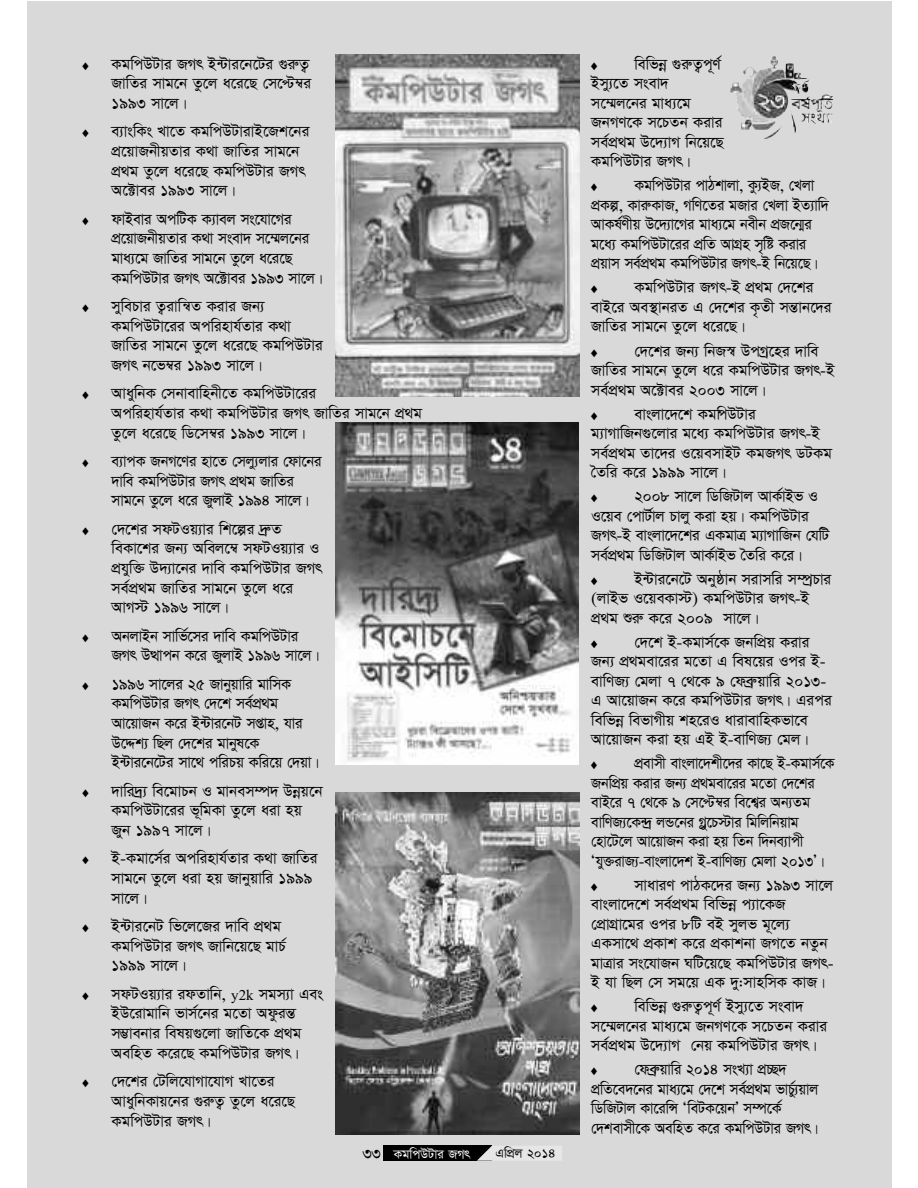
<style>
.page{position:relative;width:918px;height:1188px;background:#fff}
.page>*{position:absolute;margin:0;border:0;box-sizing:border-box;transform-origin:0 0}
.t1{font:18px/19.6px "Sutonny MJ";color:#000}
.t2{font:18px/19.5px "Sutonny MJ";color:#000;scale:.96 1}
.t3{font:18px/19.5px "Sutonny MJ";color:#000;scale:.95 1}
.t4{font:15px "Sutonny MJ";color:#fff}
.t5{font:15px "Sutonny MJ";color:#000}
.s1{font-family:"Times New Roman";font-size:15px}
.s2{font-size:18px;color:#000}
</style>
<div class="page">
<div style="left:28px;top:1px;width:864px;height:1187px;background:#d9d9d9"></div>
<div style="left:384px;top:1146px;width:108px;height:15px;background:#000"></div>
<svg style="left:477px;top:1146px;width:85px;height:15px"></svg>
<img style="left:336px;top:54px;width:243px;height:342px">
<img style="left:336px;top:423px;width:243px;height:342px">
<img style="left:336px;top:792px;width:243px;height:342px">
<img style="left:736px;top:56px;width:73px;height:47px">
<p class="t1" style="left:112px;top:55px;width:201px;text-align:justify;text-indent:-29px">◻ KGWCDUVI RMR B›UVI‡B‡UI ¸IÆZ¡ RVWZI MVG‡B ZZ‡J A‡I‡Q †M‡Þ¤^I 1993 MV‡J|</p>
<p class="t1" style="left:112px;top:122px;width:199px;text-indent:-29px">◻ E¨VSWKS LV‡Z KGWCDUVIVB‡RK‡BI<br>CÖ‡QVRBXQZVI K_V RVWZI MVG‡B<br>CÖ_G ZZ‡J A‡I‡Q KGWCDUVI RMR<br>A‡±VEI 1993 MV‡J|</p>
<p class="t1" style="left:112px;top:210px;width:213px;text-indent:-29px">◻ DVBEVI ACWUK K¨VEJ MS‡HV‡MI<br>C‡ÖQVRBXQZVI K_V MSEV` M‡¤§J‡BI<br>GVA¨‡G RVWZI MVG‡B Z‡ZJ A‡I‡Q<br>KGWCDUVI RMR A‡±VEI 1993 MV‡J|</p>
<p class="t1" style="left:112px;top:297px;width:213px;text-indent:-29px">◻ MYWEPVI Z¡IVWŠ^Z KIVI RB¨<br>KGWCDUV‡II ACWINVH©ZVI K_V<br>RVWZI MVG‡B ZZ‡J A‡I‡Q KGWCDUVI<br>RMR B‡F¤^I 1993 MV‡J|</p>
<p class="t1" style="left:112px;top:385px;width:312px;text-indent:-29px">◻ AVAWYBK †MBVEVWNBX‡Z KGWCDUV‡II<br>ACWINVH©ZVI K_V KGWCDUVI RMR RVWZI MVG‡B CÖ_G<br>ZZ‡J A‡I‡Q WW‡M¤^I 1993 MV‡J|</p>
<p class="t1" style="left:112px;top:452px;width:212px;text-indent:-29px">◻ E¨VCK RBM‡YI NV‡Z †MJ¨YJVI †DV‡BI `VWE KGWCDUVI RMR C_ÖG RVWZI<br>MVG‡B Z‡ZJ A‡I RJY VB 1994 MV‡J|</p>
<p class="t1" style="left:112px;top:520px;width:212px;text-indent:-29px">◻ †`‡KI MDUIQ¨VI WK‡ÍI `ªÆZ<br>WEKV‡KI RB¨ AWEJ‡¤^ MDUIQ¨VI I<br>CÖHYW³ D`¨V‡BI `VWE KGWCDUVI RMR<br>ME©CÖ_G RVWZI MVG‡B ZZ‡J A‡I<br>AVM÷ 1996 MV‡J|</p>
<p class="t1" style="left:112px;top:627px;width:209px;text-indent:-29px">◻ ABJVBB MVWF‡© MI `VWE KGWCDUVI<br>RMR DÌVCB K‡I RJY VB 1996 MV‡J|</p>
<p class="t1" style="left:112px;top:675px;width:209px;text-indent:-29px">◻ 1996 MV‡JI 25 RVBQY VWI GVWMK<br>KGWCDUVI RMR †`‡K MEC© _ÖG<br>AV‡QVRB K‡I B›UVI‡BU MßVN, HVI<br>D‡ÏK¨ WQJ †`‡KI GVBLY ‡K<br>B›UVI‡B‡UI MV‡_ CWIPQ KWI‡Q †`QV|</p>
<p class="t1" style="left:112px;top:782px;width:212px;text-indent:-29px">◻ `VWI`ª¨ WE‡GVPB I GVBEM¤Ú` DBŒQ‡B<br>KGWCDUV‡II F~WGKV ZZ‡J AIV NQ<br>RYB 1997 MV‡J|</p>
<p class="t1" style="left:112px;top:850px;width:208px;text-indent:-29px">◻ B-KGV‡M©I ACWINVH©ZVI K_V RVWZI<br>MVG‡B ZZ‡J AIV NQ RVBYQVWI 1999<br>MV‡J|</p>
<p class="t1" style="left:112px;top:917px;width:176px;text-indent:-29px">◻ B›UVI‡BU WF‡J‡RI `VWE CÖ_G<br>KGWCDUVI RMR RVWB‡Q‡Q GVP©<br>1999 MV‡J|</p>
<p class="t1" style="left:112px;top:985px;width:213px;text-indent:-29px">◻ MDUIQ¨VI IDZVWB, <span class="s1">y2k</span> MGM¨V GES<br>BD‡IVGVWB FVM©‡BI G‡ZV ADZIŠÍ<br>M¤¢VEBVI WELQ¸‡JV RVWZ‡K CÖ_G<br>AEWNZ K‡I‡Q KGWCDUVI RMR|</p>
<p class="t1" style="left:112px;top:1072px;width:185px;text-indent:-29px">◻ †`‡KI †UWJ‡HVMV‡HVM LV‡ZI<br>AVAYWBKVQ‡BI ¸IÆZ¡ ZZ‡J A‡I‡Q<br>KGWCDUVI RMR|</p>
<p class="t4" style="left:363px;top:1146px;width:109px"><span class="s2">33</span> KGWCDUVI RMR</p>
<p class="t5" style="left:495px;top:1145px;width:62px">GWCÖJ 2014</p>
<p class="t1" style="left:591px;top:55px;width:134px">◻ WEWFBŒ ¸IÆZ¡C~Y©<br>BMY¨‡Z MSEV`<br>M‡¤§J‡BI GVA¨‡G<br>RBMY‡K M‡PZB KIVI<br>ME©CÖ_G D‡`¨VM WB‡Q‡Q<br>KGWCDUVI RMR|</p>
<p class="t2" style="left:591px;top:177px;width:249px">◻ KGWCDUVI CVVKVJV, K¨ZBR, †LJV CKÖÍ, KVIÆKVR, MWY‡ZI GRVI †LJV BZ¨VW` AVKLY© XQ D‡`¨V‡MI GVA¨‡G BEXB CRÖ‡B¥I G‡A¨ KGWCDUV‡II CWÖZ AVMNÖ MW„Ó KIVI CQÖVM MEC© _ÖG KGWCDUVI RMR-B WB‡Q‡Q|</p>
<p class="t1" style="left:591px;top:279px;width:242px">◻ KGWCDUVI RMR-B CÖ_G †`‡KI<br>EVB‡I AE¯’VBIZ G †`‡KI K…ZX MŠÍVB‡`I<br>RVWZI MVG‡B ZZ‡J A‡I‡Q|</p>
<p class="t1" style="left:591px;top:342px;width:245px">◻ †`‡KI RB¨ WBR¯^ DCMª‡NI `VWE<br>RVWZI MVG‡B ZZ‡J A‡I KGWCDUVI RMR-B<br>ME©CÖ_G A‡±VEI 2003 MV‡J|</p>
<p class="t1" style="left:591px;top:405px;width:242px">◻ EVSJV‡`‡K KGWÚDUVI<br>G¨VMVWRB¸‡JVI G‡A¨ KGWCDUVI RMR-B<br>ME©CÖ_G ZV‡`I I‡QEMVBU KGRMR WUKG ˆZWI K‡I 1999 MV‡J|</p>
<p class="t1" style="left:591px;top:487px;width:240px">◻ 2008 MV‡J WWWRUVJ AVKV© BF I I‡QE †CVUV© J PVJYKIV NQ| KGWCDUVI RMR-B EVSJV‡`‡KI GKGVÎ G¨VMVWRB †HWU MEC© _ÖG WWWRUVJ AVKV© BF ˆZWI K‡I|</p>
<p class="t1" style="left:591px;top:570px;width:242px">◻ B›UVI‡B‡U ABYÔVB MIVMWI M¤ÚªPVI (JVBF I‡QEKV÷) KGWCDUVI RMR-B<br>CÖ_G ÏIÆ K‡I 2009 MV‡J|</p>
<p class="t1" style="left:591px;top:633px;width:242px">◻ †`‡K B-KGVM©‡K RBWCÖQ KIVI<br>RB¨ CÖ_GEV‡II G‡ZV G WEL‡QI ICI B-<br>EVWYR¨ †GJV 7 †_‡K 9 †DEªÆQVWI 2013-<br>G AV‡QVRB K‡I KGWCDUVI RMR| GICI<br>WEWFBŒ WEFVMXQ KN‡II AVIVEVWNKFV‡E<br>AV‡QVRB KIV NQ GB B-EVWYR¨ †GJ|</p>
<p class="t3" style="left:591px;top:755px;width:258px">◻ CEÖVMX EVSJV‡`KX‡`I KV‡Q B-KGVM‡© K RBWCQÖ KIVI RB¨ C_ÖGEV‡II G‡ZV †`‡KI EVB‡I 7 †_‡K 9 †M‡Þ¤I^ WE‡KI¦ AB¨ZG EVWYR¨‡K›`ª JÛ‡BI M‡YØ P÷VI WGWJWBQVG †NV‡U‡J AV‡QVRB KIV NQ WZB W`BE¨VCX<br>ÔH³Y IVR¨-EVSJV‡`K B-EVWYR¨ †GJV 2013Õ|</p>
<p class="t1" style="left:591px;top:876px;width:244px">◻ MVAVIY CVVK‡`I RB¨ 1993 MV‡J<br>EVSJV‡`‡K ME©CÖ_G WEWFBŒ C¨V‡KR †CÖVMÖV‡GI ICI 8WU EB MYJF G~‡J¨<br>GKMV‡_ CÖKVK K‡I CÖKVKBV RM‡Z BZZB<br>GVÎVI MS‡HVRB NWU‡Q‡Q KGWCDUVI RMR-<br>B HV WQJ †M MG‡Q GK `Y:MVNWMK KVR|</p>
<p class="t1" style="left:591px;top:998px;width:237px">◻ WEWFBŒ ¸IÆZ¡C~Y© BMY¨‡Z MSEV`<br>M‡¤§J‡BI GVA¨‡G RBMY‡K M‡PZB KIVI<br>ME©CÖ_G D‡`¨VM †BQ KGWCDUVI RMR|</p>
<p class="t2" style="left:591px;top:1061px;width:238px">◻ †DEÆª QVWI 2014 MSL¨V C”ÖQ` CWÖZ‡E`‡BI GVA¨‡G †`‡K MEC© _ÖG FVP¨Y© QVJ WWWRUVJ KV‡IWÝ ÔWEUK‡QBÕ M¤Ú‡K© †`KEVMX‡K AEWNZ K‡I KGWCDUVI RMR|</p>
</div>
